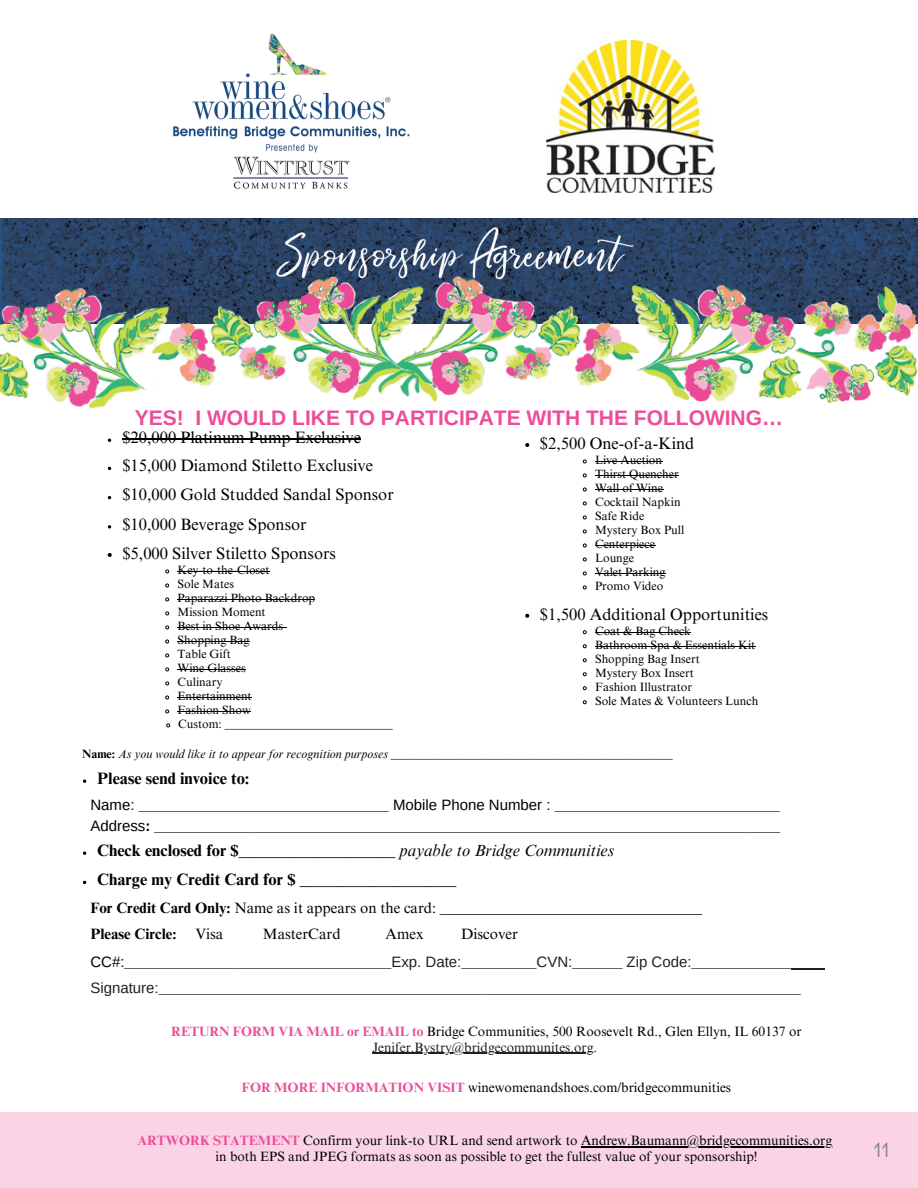
<style>
.page{position:relative;width:918px;height:1188px;background:#fff}
.page>*{position:absolute;margin:0;border:0;box-sizing:border-box;transform-origin:0 0}
.t1{font:700 21px "Arimo";color:#ed4d98}
.t2{font:19.8px "TT Rounds Condensed";color:#888}
.t3{font:16.5px "Times NRMT Pro";color:#000}
.t4{font:700 16.5px "Times NRMT Pro";color:#000}
.t5{font:700 15px/21.3px "Arimo";color:#000}
.t6{font:700 15px/25.8px "Times NRMT Pro";color:#000}
.t7{font:15px "Times NRMT Pro";color:#000}
.t8{font:13.5px "Times NRMT Pro";color:#000}
.t9{font:13.5px "Times NRMT Pro";color:#221f1f}
.t10{font:12px "Times NRMT Pro";color:#000}
.t11{font:700 12px "Times NRMT Pro";color:#000}
.s1{font-weight:400}
.s2{font-weight:400;font-style:italic}
.s3{font-family:"Times NRMT Pro";font-weight:400}
.s4{font-weight:400;color:#221f1f}
.s5{font-weight:700;color:#ed4d98}
</style>
<div class="page">
<img style="left:0;top:219px;width:918px;height:104px">
<div style="left:0;top:1113px;width:918px;height:75px;background:#fad3e5"></div>
<img style="left:547px;top:41px;width:167px;height:152px">
<img style="left:0;top:256px;width:917px;height:153px">
<img style="left:268px;top:218px;width:379px;height:82px">
<img style="left:173px;top:34px;width:237px;height:155px">
<hr style="left:792px;top:969px;width:33px;height:1px;background:#221f1f">
<hr style="left:372px;top:1053px;width:222px;height:1px;background:#221f1f">
<hr style="left:581px;top:1146px;width:251px;height:1px;background:#000">
<hr style="left:122px;top:439px;width:239px;height:1px;background:#000">
<svg style="left:108px;top:525px;width:3px;height:4px"></svg>
<svg style="left:108px;top:553px;width:4px;height:4px"></svg>
<svg style="left:165px;top:569px;width:5px;height:5px"></svg>
<hr style="left:178px;top:571px;width:92px;height:1px;background:#000">
<svg style="left:165px;top:583px;width:5px;height:5px"></svg>
<svg style="left:165px;top:597px;width:5px;height:5px"></svg>
<hr style="left:178px;top:599px;width:137px;height:1px;background:#000">
<svg style="left:165px;top:611px;width:5px;height:5px"></svg>
<svg style="left:165px;top:625px;width:5px;height:5px"></svg>
<hr style="left:178px;top:627px;width:105px;height:1px;background:#000">
<svg style="left:165px;top:639px;width:5px;height:5px"></svg>
<hr style="left:178px;top:641px;width:72px;height:1px;background:#000">
<svg style="left:165px;top:653px;width:5px;height:5px"></svg>
<svg style="left:165px;top:667px;width:5px;height:5px"></svg>
<hr style="left:178px;top:669px;width:68px;height:1px;background:#000">
<svg style="left:165px;top:681px;width:5px;height:5px"></svg>
<svg style="left:165px;top:695px;width:5px;height:5px"></svg>
<hr style="left:178px;top:697px;width:74px;height:1px;background:#000">
<svg style="left:165px;top:709px;width:5px;height:5px"></svg>
<hr style="left:178px;top:711px;width:73px;height:1px;background:#000">
<svg style="left:166px;top:723px;width:5px;height:5px"></svg>
<svg style="left:525px;top:443px;width:4px;height:4px"></svg>
<svg style="left:582px;top:459px;width:5px;height:5px"></svg>
<hr style="left:595px;top:461px;width:67px;height:1px;background:#000">
<svg style="left:582px;top:473px;width:5px;height:5px"></svg>
<hr style="left:595px;top:475px;width:84px;height:1px;background:#000">
<svg style="left:582px;top:487px;width:5px;height:5px"></svg>
<hr style="left:595px;top:489px;width:68px;height:1px;background:#000">
<svg style="left:582px;top:501px;width:5px;height:5px"></svg>
<svg style="left:582px;top:515px;width:5px;height:5px"></svg>
<svg style="left:582px;top:529px;width:5px;height:5px"></svg>
<svg style="left:582px;top:543px;width:5px;height:5px"></svg>
<hr style="left:595px;top:545px;width:60px;height:1px;background:#000">
<svg style="left:582px;top:557px;width:5px;height:5px"></svg>
<svg style="left:582px;top:571px;width:5px;height:5px"></svg>
<hr style="left:595px;top:573px;width:71px;height:1px;background:#000">
<svg style="left:582px;top:585px;width:5px;height:5px"></svg>
<svg style="left:525px;top:614px;width:4px;height:4px"></svg>
<svg style="left:582px;top:630px;width:5px;height:5px"></svg>
<hr style="left:595px;top:632px;width:96px;height:1px;background:#000">
<svg style="left:582px;top:644px;width:5px;height:5px"></svg>
<hr style="left:595px;top:646px;width:160px;height:1px;background:#000">
<svg style="left:582px;top:658px;width:5px;height:5px"></svg>
<svg style="left:582px;top:672px;width:5px;height:5px"></svg>
<svg style="left:582px;top:686px;width:5px;height:5px"></svg>
<svg style="left:582px;top:700px;width:5px;height:5px"></svg>
<p class="t1" style="left:135px;top:406px;width:650px">YES! I WOULD LIKE TO PARTICIPATE WITH THE FOLLOWING…</p>
<p class="t3" style="left:122px;top:431px;width:240px">$20,000 Platinum Pump Exclusive</p>
<p class="t3" style="left:122px;top:459px;width:252px">$15,000 Diamond Stiletto Exclusive</p>
<p class="t3" style="left:122px;top:489px;width:273px">$10,000 Gold Studded Sandal Sponsor</p>
<p class="t3" style="left:122px;top:518px;width:186px">$10,000 Beverage Sponsor</p>
<p class="t3" style="left:122px;top:547px;width:215px">$5,000 Silver Stiletto Sponsors</p>
<p class="t10" style="left:178px;top:565px;width:93px">Key-to-the-Closet</p>
<p class="t10" style="left:178px;top:579px;width:58px">Sole Mates</p>
<p class="t10" style="left:178px;top:593px;width:139px">Paparazzi Photo Backdrop</p>
<p class="t10" style="left:178px;top:607px;width:90px">Mission Moment</p>
<p class="t10" style="left:178px;top:621px;width:107px">Best in Shoe Awards</p>
<p class="t10" style="left:178px;top:635px;width:74px">Shopping Bag</p>
<p class="t10" style="left:178px;top:649px;width:55px">Table Gift</p>
<p class="t10" style="left:178px;top:663px;width:70px">Wine Glasses</p>
<p class="t10" style="left:178px;top:677px;width:47px">Culinary</p>
<p class="t10" style="left:178px;top:691px;width:76px">Entertainment</p>
<p class="t10" style="left:178px;top:705px;width:75px">Fashion Show</p>
<p class="t11" style="left:178px;top:719px;width:216px"><span class="s1">Custom:</span> ____________________________</p>
<p class="t3" style="left:540px;top:437px;width:156px">$2,500 One-of-a-Kind</p>
<p class="t10" style="left:595px;top:455px;width:69px">Live Auction</p>
<p class="t10" style="left:595px;top:469px;width:85px">Thirst Quencher</p>
<p class="t10" style="left:595px;top:483px;width:70px">Wall of Wine</p>
<p class="t10" style="left:595px;top:497px;width:87px">Cocktail Napkin</p>
<p class="t10" style="left:595px;top:511px;width:51px">Safe Ride</p>
<p class="t10" style="left:595px;top:525px;width:91px">Mystery Box Pull</p>
<p class="t10" style="left:595px;top:539px;width:62px">Centerpiece</p>
<p class="t10" style="left:595px;top:553px;width:41px">Lounge</p>
<p class="t10" style="left:595px;top:567px;width:72px">Valet Parking</p>
<p class="t10" style="left:595px;top:581px;width:70px">Promo Video</p>
<p class="t3" style="left:540px;top:608px;width:230px">$1,500 Additional Opportunities</p>
<p class="t10" style="left:595px;top:626px;width:97px">Coat &amp; Bag Check</p>
<p class="t10" style="left:595px;top:640px;width:162px">Bathroom Spa &amp; Essentials Kit</p>
<p class="t10" style="left:595px;top:654px;width:106px">Shopping Bag Insert</p>
<p class="t10" style="left:595px;top:668px;width:100px">Mystery Box Insert</p>
<p class="t10" style="left:595px;top:682px;width:98px">Fashion Illustrator</p>
<p class="t10" style="left:595px;top:696px;width:165px">Sole Mates &amp; Volunteers Lunch</p>
<p class="t11" style="left:82px;top:750px;width:592px">Name: <span class="s2">As you would like it to appear for recognition purposes</span> _______________________________________________</p>
<p class="t4" style="left:97px;top:772px;width:154px">Please send invoice to:</p>
<p class="t5" style="left:90px;top:794px;width:691px"><span class="s1">Name:</span> ______________________________ <span class="s1">Mobile Phone Number :</span> ___________________________<br><span class="s1">Address</span>: ___________________________________________________________________________</p>
<p class="t4" style="left:97px;top:844px;width:518px">Check enclosed for $___________________ <span class="s2">payable to Bridge Communities</span></p>
<h1 class="t4" style="left:97px;top:873px;width:361px">Charge my Credit Card for $ ___________________</h1>
<p class="t6" style="left:90px;top:897px;width:613px">For Credit Card Only: <span class="s1">Name as it appears on the card:</span> ___________________________________<br>Please Circle:</p>
<p class="t5" style="left:90px;top:920px;width:703px;line-height:28.2px;text-indent:371px"><span class="s3">Discover<br></span><span class="s1">CC#:</span>________________________________<span class="s4">Exp. Date:</span>_________<span class="s4">CVN:</span>______ <span class="s4">Zip Code:</span>____________</p>
<p class="t5" style="left:90px;top:977px;width:712px"><span class="s4">Signature:</span>_____________________________________________________________________________</p>
<p class="t8" style="left:171px;top:1026px;width:632px"><span class="s5">RETURN FORM VIA MAIL or EMAIL to</span> Bridge Communities, 500 Roosevelt Rd., Glen Ellyn, IL 60137 or</p>
<p class="t9" style="left:372px;top:1042px;width:226px">Jenifer.Bystry@bridgecommunites.org.</p>
<p class="t8" style="left:242px;top:1083px;width:491px"><span class="s5">FOR MORE INFORMATION VISIT</span> winewomenandshoes.com/bridgecommunities</p>
<p class="t7" style="left:195px;top:929px;width:30px">Visa</p>
<p class="t7" style="left:263px;top:929px;width:79px">MasterCard</p>
<p class="t7" style="left:386px;top:929px;width:39px">Amex</p>
<p class="t8" style="left:137px;top:1135px;width:696px"><span class="s5">ARTWORK STATEMENT</span> Confirm your link-to URL and send artwork to Andrew.Baumann@bridgecommunities.org</p>
<p class="t8" style="left:216px;top:1151px;width:543px">in both EPS and JPEG formats as soon as possible to get the fullest value of your sponsorship!</p>
<p class="t2" style="left:874px;top:1138px;width:17px">11</p>
</div>
